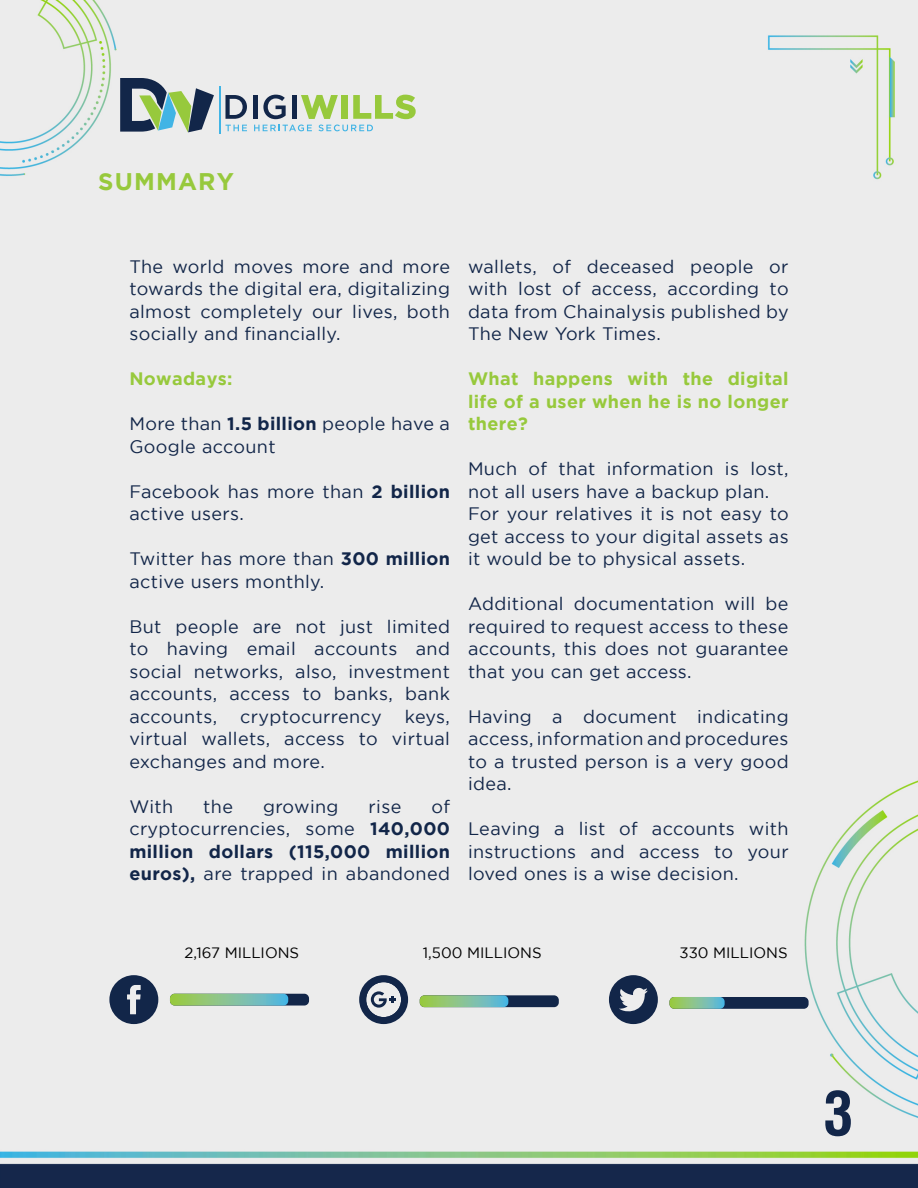
<style>
.page{position:relative;width:918px;height:1188px;background:#ececec}
.page>*{position:absolute;margin:0;border:0;box-sizing:border-box;transform-origin:0 0}
.t1{font:700 condensed 60px "Helvetica";color:#122649}
.t2{font:700 24px "Gotham";letter-spacing:.05em;color:#97c93c}
.t3{font:18px/22.5px "Gotham";letter-spacing:.02em;color:#122649;text-align:justify}
.t4{font:700 18px/22.5px "Gotham";letter-spacing:.02em;color:#97c93c;text-align:justify}
.t5{font:15px "Gotham";color:#000}
.s1{font-weight:700}
</style>
<div class="page">
<svg style="left:120px;top:78px;width:94px;height:54px;background:#7f9692"></svg>
<svg style="left:225px;top:95px;width:22px;height:24px"></svg>
<hr style="left:253px;top:95px;width:4px;height:24px;background:#122649">
<svg style="left:263px;top:95px;width:23px;height:24px"></svg>
<hr style="left:292px;top:95px;width:4px;height:24px;background:#122649">
<svg style="left:301px;top:95px;width:37px;height:24px"></svg>
<div style="left:341px;top:95px;width:7px;height:24px;background:#97c93c"></div>
<svg style="left:353px;top:95px;width:63px;height:24px;background:#c0da92"></svg>
<svg style="left:225px;top:125px;width:22px;height:6px"></svg>
<svg style="left:254px;top:125px;width:58px;height:6px"></svg>
<svg style="left:318px;top:125px;width:55px;height:6px"></svg>
<hr style="left:219px;top:86px;width:2px;height:47px;background:#41b4e5">
<div style="left:109px;top:975px;width:49px;height:49px;background:#122649;border-radius:50%"></div>
<svg style="left:127px;top:985px;width:14px;height:29px"></svg>
<div style="left:170px;top:994px;width:139px;height:12px;background:#122649;border-radius:5px"></div>
<svg style="left:170px;top:994px;width:118px;height:12px"></svg>
<div style="left:609px;top:975px;width:49px;height:49px;background:#122649;border-radius:50%"></div>
<svg style="left:619px;top:988px;width:29px;height:24px"></svg>
<div style="left:670px;top:997px;width:139px;height:12px;background:#122649;border-radius:5px"></div>
<svg style="left:670px;top:997px;width:55px;height:12px"></svg>
<div style="left:420px;top:995px;width:139px;height:12px;background:#122649;border-radius:5px"></div>
<svg style="left:420px;top:995px;width:88px;height:12px"></svg>
<div style="left:359px;top:975px;width:49px;height:49px;background:#122649;border-radius:50%"></div>
<div style="left:366px;top:982px;width:35px;height:35px;background:#ededed;border-radius:50%"></div>
<svg style="left:371px;top:991px;width:25px;height:17px"></svg>
<p class="t2" style="left:98px;top:168px;width:137px">SUMMARY</p>
<p class="t3" style="left:129px;top:255px;width:322px">The world moves more and more towards the digital era, digitalizing almost completely our lives, both socially and financially.</p>
<p class="t4" style="left:129px;top:367px;width:105px">Nowadays:</p>
<p class="t3" style="left:129px;top:413px;width:322px">More than <span class="s1">1.5 billion</span> people have a<br>Google account</p>
<p class="t3" style="left:129px;top:480px;width:322px">Facebook has more than <span class="s1">2 billion </span>active users.</p>
<p class="t3" style="left:129px;top:548px;width:322px">Twitter has more than <span class="s1">300 million </span>active users monthly.</p>
<p class="t3" style="left:129px;top:615px;width:322px">But people are not just limited to having email accounts and social networks, also, investment accounts, access to banks, bank accounts,</p>
<p class="t3" style="left:129px;top:705px;width:322px;text-indent:276px">keys, virtual wallets, access to virtual exchanges and more.</p>
<p class="t3" style="left:129px;top:795px;width:45px">With</p>
<p class="t3" style="left:203px;top:795px;width:31px">the</p>
<p class="t3" style="left:263px;top:795px;width:77px">growing</p>
<p class="t3" style="left:369px;top:795px;width:34px">rise</p>
<p class="t3" style="left:240px;top:705px;width:143px">cryptocurrency</p>
<p class="t3" style="left:129px;top:795px;width:322px;text-indent:302px">of cryptocurrencies, some <span class="s1">140,000 million dollars (115,000 million euros),</span> are trapped in abandoned</p>
<p class="t3" style="left:468px;top:255px;width:322px">wallets, of deceased people or with lost of access, according to data from Chainalysis published by The New York Times.</p>
<p class="t4" style="left:468px;top:367px;width:322px">What happens with the digital life of a user when he is no longer there?</p>
<p class="t3" style="left:468px;top:458px;width:322px">Much of that information is lost, not all users have a backup plan.</p>
<p class="t3" style="left:468px;top:503px;width:322px">For your relatives it is not easy to get access to your digital assets as it would be to physical assets.</p>
<p class="t3" style="left:468px;top:593px;width:322px">Additional documentation will be required to request access to these accounts, this does not guarantee that you can get access.</p>
<p class="t3" style="left:468px;top:705px;width:322px">Having a document indicating access, information and procedures to a trusted person is a very good idea.</p>
<p class="t3" style="left:468px;top:818px;width:322px">Leaving a list of accounts with instructions and access to your loved ones is a wise decision.</p>
<p class="t5" style="left:185px;top:944px;width:116px">2,167 MILLIONS</p>
<p class="t5" style="left:423px;top:944px;width:120px">1,500 MILLIONS</p>
<p class="t5" style="left:680px;top:944px;width:110px">330 MILLIONS</p>
<h1 class="t1" style="left:824px;top:1076px;width:31px">3</h1>
</div>
